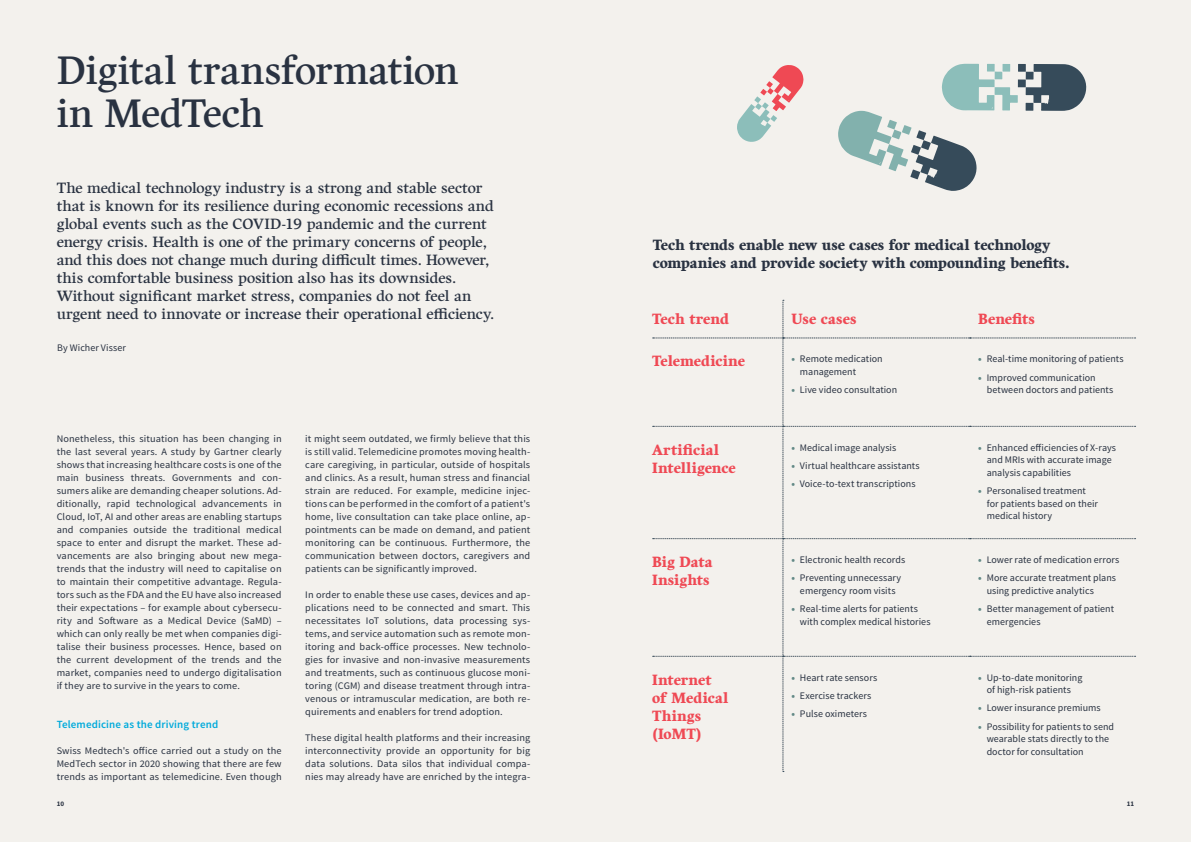
<style>
.page{position:relative;width:1191px;height:842px;background:#f3f1ed}
.page>*{position:absolute;margin:0;border:0;box-sizing:border-box;transform-origin:0 0}
.t1{font:40px/43px "Harfang";letter-spacing:-.005em;color:#293241}
.t2{font:15px/18px "Harfang";letter-spacing:-.005em;color:#293241}
.t3{font:900 15px/18px "Harfang";color:#ef4954}
.t4{font:900 15px/18px "Harfang";letter-spacing:-.01em;color:#293241}
.t5{font:600 11px "Source Sans Pro";letter-spacing:.01em;color:#00aadb}
.t6{font:10px/13px "Source Sans Pro";letter-spacing:.005em;color:#293241}
.t7{font:700 7px "Source Sans Pro";color:#293241}
.s1{font-weight:900;color:#628986}
</style>
<div class="page">
<svg style="left:652px;top:300px;width:483px;height:472px"></svg>
<svg style="left:737px;top:65px;width:66px;height:77px"></svg>
<svg style="left:838px;top:64px;width:248px;height:127px"></svg>
<h1 class="t1" style="left:57px;top:49px;width:403px">Digital transformation in MedTech</h1>
<p class="t2" style="left:57px;top:179px;width:439px">The medical technology industry is a strong and stable sector that is known for its resilience during economic recessions and global events such as the COVID-19 pandemic and the current energy crisis. Health is one of the primary concerns of people, and this does not change much during difficult times. However, this comfortable business position also has its downsides.<br>Without significant market stress, companies do not feel an urgent need to innovate or increase their operational efficiency.</p>
<p class="t6" style="left:57px;top:341px;width:70px">By Wicher Visser</p>
<p class="t6" style="left:57px;top:432px;width:226px;text-align:justify">Nonetheless, this situation has been changing in the last several years. A study by Gartner clearly shows that increasing healthcare costs is one of the main business threats. Governments and con&shy;sumers alike are demanding cheaper solutions. Ad&shy;ditionally, rapid technological advancements in Cloud, IoT, AI and other areas are enabling startups and companies outside the traditional medical space to enter and disrupt the market. These ad&shy;vancements are also bringing about new mega&shy;trends that the industry will need to capitalise on to maintain their competitive advantage. Regula&shy;tors such as the FDA and the EU have also increased their expectations – for example about cybersecu&shy;rity and Software as a Medical Device (SaMD) – which can only really be met when companies digi&shy;talise their business processes. Hence, based on the current development of the trends and the market, companies need to undergo digitalisation if they are to survive in the years to come.</p>
<p class="t5" style="left:57px;top:717px;width:163px">Telemedicine as the driving trend</p>
<p class="t6" style="left:57px;top:744px;width:226px;text-align:justify">Swiss Medtech's office carried out a study on the MedTech sector in 2020 showing that there are few trends as important as telemedicine. Even though</p>
<p class="t6" style="left:305px;top:432px;width:226px;text-align:justify">it might seem outdated, we firmly believe that this is still valid. Telemedicine promotes moving health&shy;care caregiving, in particular, outside of hospitals and clinics. As a result, human stress and financial strain are reduced. For example, medicine injec&shy;tions can be performed in the comfort of a patient's home, live consultation can take place online, ap&shy;pointments can be made on demand, and patient monitoring can be continuous. Furthermore, the communication between doctors, caregivers and patients can be significantly improved.</p>
<p class="t6" style="left:305px;top:588px;width:226px;text-align:justify">In order to enable these use cases, devices and ap&shy;plications need to be connected and smart. This necessitates IoT solutions, data processing sys&shy;tems, and service automation such as remote mon&shy;itoring and back-office processes. New technolo&shy;gies for invasive and non-invasive measurements and treatments, such as continuous glucose moni&shy;toring (CGM) and disease treatment through intra&shy;venous or intramuscular medication, are both re&shy;quirements and enablers for trend adoption.</p>
<p class="t6" style="left:305px;top:731px;width:226px;text-align:justify">These digital health platforms and their increasing interconnectivity provide an opportunity for big data solutions. Data silos that individual compa&shy;nies may already have are enriched by the integra-</p>
<h2 class="t4" style="left:652px;top:236px;width:418px">Tech trends enable new use cases for medical technology companies and provide society with compounding benefits.</h2>
<h2 class="t3" style="left:652px;top:310px;width:78px">Tech trend</h2>
<h2 class="t3" style="left:791px;top:310px;width:67px">Use cases</h2>
<h2 class="t3" style="left:978px;top:310px;width:58px">Benefits</h2>
<h2 class="t3" style="left:652px;top:352px;width:94px">Telemedicine</h2>
<p class="t6" style="left:800px;top:353px;width:84px;line-height:12.5px;text-indent:-8px"><span class="s1">•</span> Remote medication management</p>
<p class="t6" style="left:791px;top:383px;width:107px"><span class="s1">•</span> Live video consultation</p>
<p class="t6" style="left:978px;top:353px;width:147px"><span class="s1">•</span> Real-time monitoring of patients</p>
<p class="t6" style="left:986px;top:371px;width:128px;line-height:12.5px;text-indent:-8px"><span class="s1">•</span> Improved communication between doctors and patients</p>
<h2 class="t3" style="left:652px;top:441px;width:85px">Artificial<br>Intelligence</h2>
<p class="t6" style="left:791px;top:441px;width:106px"><span class="s1">•</span> Medical image analysis</p>
<p class="t6" style="left:791px;top:459px;width:130px"><span class="s1">•</span> Virtual healthcare assistants</p>
<p class="t6" style="left:791px;top:478px;width:126px"><span class="s1">•</span> Voice-to-text transcriptions</p>
<h2 class="t3" style="left:652px;top:553px;width:62px">Big Data<br>Insights</h2>
<p class="t6" style="left:791px;top:553px;width:115px"><span class="s1">•</span> Electronic health records</p>
<p class="t6" style="left:791px;top:572px;width:111px;line-height:12.5px;text-align:center"><span class="s1">•</span> Preventing unnecessary emergency room visits</p>
<p class="t6" style="left:800px;top:603px;width:132px;line-height:12.5px;text-indent:-8px"><span class="s1">•</span> Real-time alerts for patients with complex medical histories</p>
<h2 class="t3" style="left:652px;top:671px;width:78px">Internet of Medical<br>Things (IoMT)</h2>
<p class="t6" style="left:791px;top:671px;width:87px"><span class="s1">•</span> Heart rate sensors</p>
<p class="t6" style="left:791px;top:689px;width:81px"><span class="s1">•</span> Exercise trackers</p>
<p class="t6" style="left:791px;top:707px;width:77px"><span class="s1">•</span> Pulse oximeters</p>
<p class="t6" style="left:986px;top:441px;width:131px;line-height:12.5px;text-indent:-8px"><span class="s1">•</span> Enhanced efficiencies of X-rays and MRIs with accurate image analysis capabilities</p>
<p class="t6" style="left:986px;top:485px;width:113px;line-height:12.5px;text-indent:-8px"><span class="s1">•</span> Personalised treatment for patients based on their medical history</p>
<p class="t6" style="left:978px;top:553px;width:143px"><span class="s1">•</span> Lower rate of medication errors</p>
<p class="t6" style="left:986px;top:572px;width:131px;line-height:12.5px;text-indent:-8px"><span class="s1">•</span> More accurate treatment plans using predictive analytics</p>
<p class="t6" style="left:986px;top:603px;width:129px;line-height:12.5px;text-indent:-8px"><span class="s1">•</span> Better management of patient emergencies</p>
<p class="t6" style="left:978px;top:671px;width:106px;line-height:12.5px;text-align:center"><span class="s1">•</span> Up-to-date monitoring of high-risk patients</p>
<p class="t6" style="left:978px;top:702px;width:124px"><span class="s1">•</span> Lower insurance premiums</p>
<p class="t6" style="left:986px;top:720px;width:129px;line-height:12.5px;text-indent:-8px"><span class="s1">•</span> Possibility for patients to send wearable stats directly to the doctor for consultation</p>
<p class="t7" style="left:57px;top:799px;width:9px">10</p>
<p class="t7" style="left:1126px;top:799px;width:9px">11</p>
</div>
